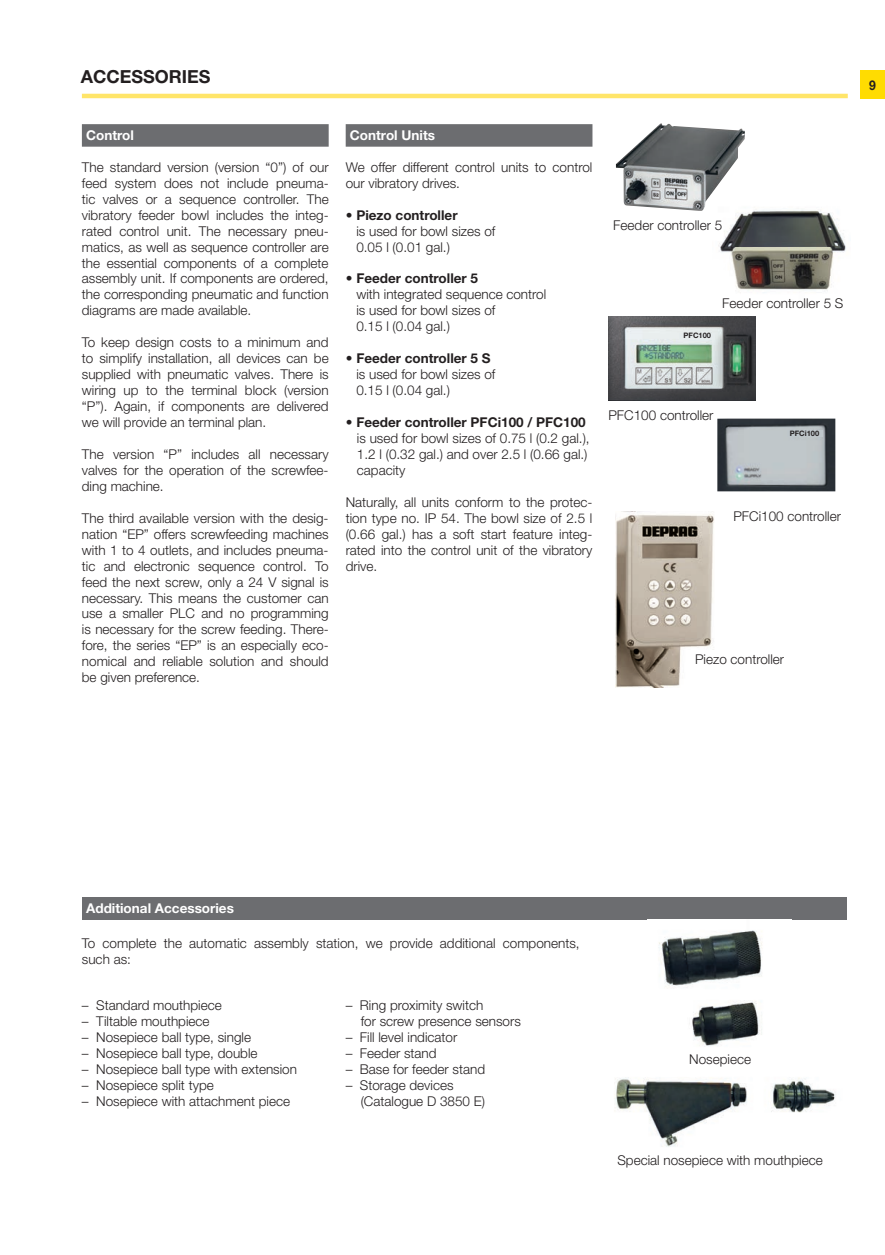
<style>
.page{position:relative;width:885px;height:1255px;background:#fff}
.page>*{position:absolute;margin:0;border:0;box-sizing:border-box;transform-origin:0 0}
.t1{font:700 18px "Helvetica Neue LT Std";color:#231f20}
.t2{font:300 13.5px/15.9px "Helvetica Neue LT Std";color:#231f20}
.t3{font:700 13.5px "Helvetica Neue LT Std";color:#231f20}
.t4{font:700 13.5px "Helvetica Neue LT Std";color:#fff}
.t5{font:700 13.5px "Helvetica Neue LT Std";color:#231f20;scale:.9 1}
.t6{font:700 7.5px "Helvetica Neue LT Std";color:#231f20}
</style>
<div class="page">
<div style="left:860px;top:70px;width:24px;height:28px;background:#ffdc01"></div>
<hr style="left:82px;top:94px;width:765px;height:4px;background:#ffe569">
<img style="left:615px;top:123px;width:129px;height:88px">
<img style="left:713px;top:196px;width:133px;height:97px">
<img style="left:616px;top:511px;width:98px;height:176px">
<img style="left:608px;top:317px;width:147px;height:84px">
<img style="left:717px;top:418px;width:118px;height:73px">
<div style="left:679px;top:333px;width:36px;height:7px;background:#e6eced"></div>
<div style="left:786px;top:430px;width:36px;height:7px;background:#bec6ca"></div>
<div style="left:82px;top:124px;width:246px;height:23px;background:#6c6d70"></div>
<div style="left:345px;top:124px;width:247px;height:23px;background:#6c6d70"></div>
<div style="left:82px;top:896px;width:764px;height:23px;background:#6c6d70"></div>
<img style="left:615px;top:1077px;width:221px;height:70px">
<img style="left:659px;top:930px;width:103px;height:116px">
<h1 class="t1" style="left:81px;top:66px;width:131px">ACCESSORIES</h1>
<p class="t4" style="left:86px;top:127px;width:49px">Control</p>
<p class="t2" style="left:82px;top:159px;width:248px;text-align:justify">The standard version (version “0”) of our feed system does not include pneuma&shy;tic valves or a sequence controller. The vibratory feeder bowl includes the integ&shy;rated control unit. The necessary pneu&shy;matics, as well as sequence controller are the essential components of a complete assembly unit. If components are ordered, the corresponding pneumatic and function diagrams are made available.</p>
<p class="t2" style="left:82px;top:334px;width:248px;text-align:justify">To keep design costs to a minimum and to simplify installation, all devices can be supplied with pneumatic valves. There is wiring up to the terminal block (version “P”). Again, if components are delivered we will provide an terminal plan.</p>
<p class="t2" style="left:82px;top:446px;width:248px;text-align:justify">The version “P” includes all necessary valves for the operation of the screwfee&shy;ding machine.</p>
<p class="t2" style="left:82px;top:509px;width:248px;text-align:justify">The third available version with the desig&shy;nation “EP” offers screwfeeding machines with 1 to 4 outlets, and includes pneuma&shy;tic and electronic sequence control. To feed the next screw, only a 24 V signal is necessary. This means the customer can use a smaller PLC and no programming is necessary for the screw feeding. There&shy;fore, the series “EP” is an especially eco&shy;nomical and reliable solution and should be given preference.</p>
<p class="t4" style="left:350px;top:127px;width:86px">Control Units</p>
<p class="t2" style="left:345px;top:159px;width:248px">We offer different control units to control our vibratory drives.</p>
<p class="t3" style="left:345px;top:206px;width:113px">• Piezo controller</p>
<p class="t2" style="left:356px;top:222px;width:141px">is used for bowl sizes of<br>0.05 l (0.01 gal.)</p>
<p class="t3" style="left:345px;top:270px;width:134px">• Feeder controller 5</p>
<p class="t2" style="left:356px;top:286px;width:191px">with integrated sequence control is used for bowl sizes of<br>0.15 l (0.04 gal.)</p>
<p class="t3" style="left:345px;top:350px;width:146px">• Feeder controller 5 S</p>
<p class="t2" style="left:356px;top:366px;width:141px">is used for bowl sizes of<br>0.15 l (0.04 gal.)</p>
<p class="t3" style="left:345px;top:414px;width:241px">• Feeder controller PFCi100 / PFC100</p>
<p class="t2" style="left:357px;top:430px;width:234px">is used for bowl sizes of 0.75 l (0.2 gal.),<br>1.2 l (0.32 gal.) and over 2.5 l (0.66 gal.) capacity</p>
<p class="t2" style="left:345px;top:494px;width:248px;text-align:justify">Naturally, all units conform to the protec&shy;tion type no. IP 54. The bowl size of 2.5 l (0.66 gal.) has a soft start feature integ&shy;rated into the control unit of the vibratory drive.</p>
<p class="t2" style="left:613px;top:217px;width:110px">Feeder controller 5</p>
<p class="t6" style="left:683px;top:331px;width:29px">PFC100</p>
<p class="t2" style="left:722px;top:295px;width:123px">Feeder controller 5 S</p>
<p class="t2" style="left:608px;top:406px;width:107px">PFC100 controller</p>
<p class="t6" style="left:789px;top:428px;width:31px">PFCi100</p>
<p class="t2" style="left:733px;top:507px;width:109px">PFCi100 controller</p>
<p class="t2" style="left:695px;top:651px;width:91px">Piezo controller</p>
<p class="t5" style="left:868px;top:76px;width:9px">9</p>
<p class="t4" style="left:86px;top:899px;width:149px">Additional Accessories</p>
<p class="t2" style="left:82px;top:935px;width:499px">To complete the automatic assembly station, we provide additional components, such as:</p>
<p class="t2" style="left:82px;top:996px;width:141px">– Standard mouthpiece</p>
<p class="t2" style="left:82px;top:1012px;width:129px">– Tiltable mouthpiece</p>
<p class="t2" style="left:82px;top:1028px;width:171px">– Nosepiece ball type, single</p>
<p class="t2" style="left:82px;top:1044px;width:177px">– Nosepiece ball type, double</p>
<p class="t2" style="left:82px;top:1060px;width:217px">– Nosepiece ball type with extension</p>
<p class="t2" style="left:82px;top:1076px;width:133px">– Nosepiece split type</p>
<p class="t2" style="left:82px;top:1092px;width:210px">– Nosepiece with attachment piece</p>
<p class="t2" style="left:360px;top:996px;width:162px;text-indent:-15px">– Ring proximity switch<br>for screw presence sensors</p>
<p class="t2" style="left:345px;top:1028px;width:113px">– Fill level indicator</p>
<p class="t2" style="left:345px;top:1044px;width:92px">– Feeder stand</p>
<p class="t2" style="left:345px;top:1060px;width:141px">– Base for feeder stand</p>
<p class="t2" style="left:360px;top:1076px;width:126px;text-indent:-15px">– Storage devices (Catalogue D 3850 E)</p>
<p class="t2" style="left:689px;top:1051px;width:63px">Nosepiece</p>
<p class="t2" style="left:617px;top:1152px;width:207px">Special nosepiece with mouthpiece</p>
</div>
